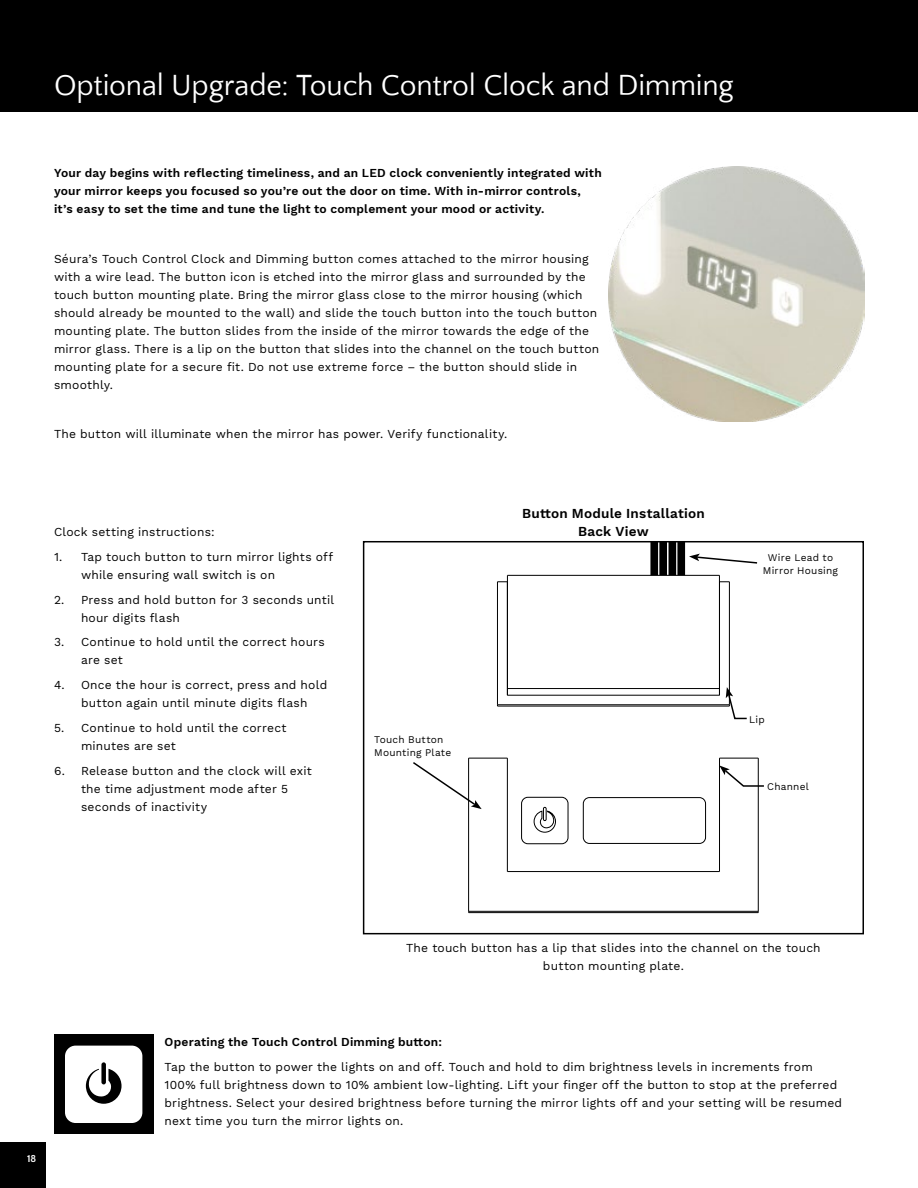
<style>
.page{position:relative;width:918px;height:1188px;background:#fff}
.page>*{position:absolute;margin:0;border:0;box-sizing:border-box;transform-origin:0 0}
.t1{font:30px "Quattrocento Sans";letter-spacing:-.01em;color:#fff}
.t2{font:600 13.5px/18px "Work Sans";letter-spacing:.015em;color:#000;text-align:center}
.t3{font:12px/18px "Work Sans";letter-spacing:.015em;color:#000}
.t4{font:600 12px/18px "Work Sans";letter-spacing:.015em;color:#000}
.t5{font:700 10.5px "Quattrocento Sans";color:#fff}
.t6{font:10.05px/12.9px "Work Sans";letter-spacing:.02em;color:#000}
</style>
<div class="page">
<div style="left:0;top:1142px;width:46px;height:46px;background:#000"></div>
<hr style="left:507px;top:695px;width:213px;height:1px;background:#000">
<hr style="left:497px;top:704px;width:232px;height:1px;background:#000">
<hr style="left:497px;top:582px;width:1px;height:123px;background:#000">
<hr style="left:729px;top:582px;width:1px;height:123px;background:#000">
<hr style="left:497px;top:706px;width:232px;height:1px;background:#000">
<hr style="left:507px;top:688px;width:212px;height:1px;background:#000">
<hr style="left:507px;top:575px;width:1px;height:114px;background:#000">
<hr style="left:507px;top:575px;width:212px;height:1px;background:#000">
<hr style="left:719px;top:575px;width:1px;height:114px;background:#000">
<hr style="left:507px;top:758px;width:1px;height:114px;background:#000">
<hr style="left:507px;top:871px;width:213px;height:1px;background:#000">
<hr style="left:719px;top:758px;width:1px;height:114px;background:#000">
<hr style="left:720px;top:758px;width:38px;height:1px;background:#000">
<hr style="left:758px;top:758px;width:1px;height:153px;background:#000">
<hr style="left:469px;top:911px;width:289px;height:1px;background:#000">
<hr style="left:468px;top:758px;width:1px;height:153px;background:#000">
<hr style="left:469px;top:758px;width:38px;height:1px;background:#000">
<hr style="left:469px;top:912px;width:289px;height:1px;background:#000">
<div style="left:583px;top:797px;width:123px;height:47px;border:1px solid #000;border-radius:6px"></div>
<div style="left:521px;top:797px;width:47px;height:47px;border:1px solid #000;border-radius:6px"></div>
<svg style="left:533px;top:807px;width:23px;height:26px"></svg>
<div style="left:659px;top:542px;width:8px;height:33px;background:#000"></div>
<div style="left:669px;top:542px;width:7px;height:33px;background:#000"></div>
<svg style="left:635px;top:544px;width:27px;height:32px"></svg>
<div style="left:363px;top:541px;width:501px;height:393px;border:2px solid #000"></div>
<div style="left:0;top:0;width:918px;height:111px;background:#000"></div>
<img style="left:609px;top:166px;width:255px;height:256px">
<div style="left:54px;top:1035px;width:99px;height:99px;background:#000"></div>
<svg style="left:65px;top:1046px;width:77px;height:77px;background:#e1e1e1"></svg>
<svg style="left:720px;top:765px;width:44px;height:22px"></svg>
<svg style="left:726px;top:687px;width:21px;height:33px"></svg>
<svg style="left:413px;top:761px;width:69px;height:48px"></svg>
<svg style="left:674px;top:542px;width:85px;height:41px"></svg>
<h1 class="t1" style="left:54px;top:70px;width:681px">Optional Upgrade: Touch Control Clock and Dimming</h1>
<p class="t4" style="left:54px;top:165px;width:549px">Your day begins with reflecting timeliness, and an LED clock conveniently integrated with your mirror keeps you focused so you’re out the door on time. With in-mirror controls, it’s easy to set the time and tune the light to complement your mood or activity.</p>
<p class="t3" style="left:54px;top:250px;width:547px">Séura’s Touch Control Clock and Dimming button comes attached to the mirror housing with a wire lead. The button icon is etched into the mirror glass and surrounded by the touch button mounting plate. Bring the mirror glass close to the mirror housing (which should already be mounted to the wall) and slide the touch button into the touch button mounting plate. The button slides from the inside of the mirror towards the edge of the mirror glass. There is a lip on the button that slides into the channel on the touch button mounting plate for a secure fit. Do not use extreme force – the button should slide in smoothly.</p>
<p class="t3" style="left:54px;top:426px;width:455px">The button will illuminate when the mirror has power. Verify functionality.</p>
<p class="t3" style="left:54px;top:523px;width:162px">Clock setting instructions:</p>
<p class="t3" style="left:81px;top:548px;width:254px;text-indent:-27px">1. Tap touch button to turn mirror lights off while ensuring wall switch is on</p>
<p class="t3" style="left:81px;top:591px;width:255px;text-indent:-27px">2. Press and hold button for 3 seconds until hour digits flash</p>
<p class="t3" style="left:81px;top:634px;width:245px;text-indent:-27px">3. Continue to hold until the correct hours are set</p>
<p class="t3" style="left:81px;top:677px;width:248px;text-indent:-27px">4. Once the hour is correct, press and hold button again until minute digits flash</p>
<p class="t3" style="left:81px;top:719px;width:207px;text-indent:-27px">5. Continue to hold until the correct minutes are set</p>
<p class="t3" style="left:81px;top:762px;width:232px;text-indent:-27px">6. Release button and the clock will exit the time adjustment mode after 5 seconds of inactivity</p>
<p class="t6" style="left:374px;top:733px;width:79px">Touch Button<br>Mounting Plate</p>
<p class="t2" style="left:522px;top:505px;width:184px">Button Module Installation<br>Back View</p>
<p class="t6" style="left:763px;top:552px;width:77px;text-align:center">Wire Lead to<br>Mirror Housing</p>
<p class="t6" style="left:749px;top:713px;width:17px">Lip</p>
<p class="t6" style="left:767px;top:781px;width:43px">Channel</p>
<p class="t5" style="left:27px;top:1153px;width:11px">18</p>
<p class="t3" style="left:406px;top:940px;width:416px;text-align:center">The touch button has a lip that slides into the channel on the touch button mounting plate.</p>
<p class="t4" style="left:165px;top:1034px;width:279px">Operating the Touch Control Dimming button:</p>
<p class="t3" style="left:165px;top:1058px;width:679px">Tap the button to power the lights on and off. Touch and hold to dim brightness levels in increments from 100% full brightness down to 10% ambient low-lighting. Lift your finger off the button to stop at the preferred brightness. Select your desired brightness before turning the mirror lights off and your setting will be resumed next time you turn the mirror lights on.</p>
</div>
